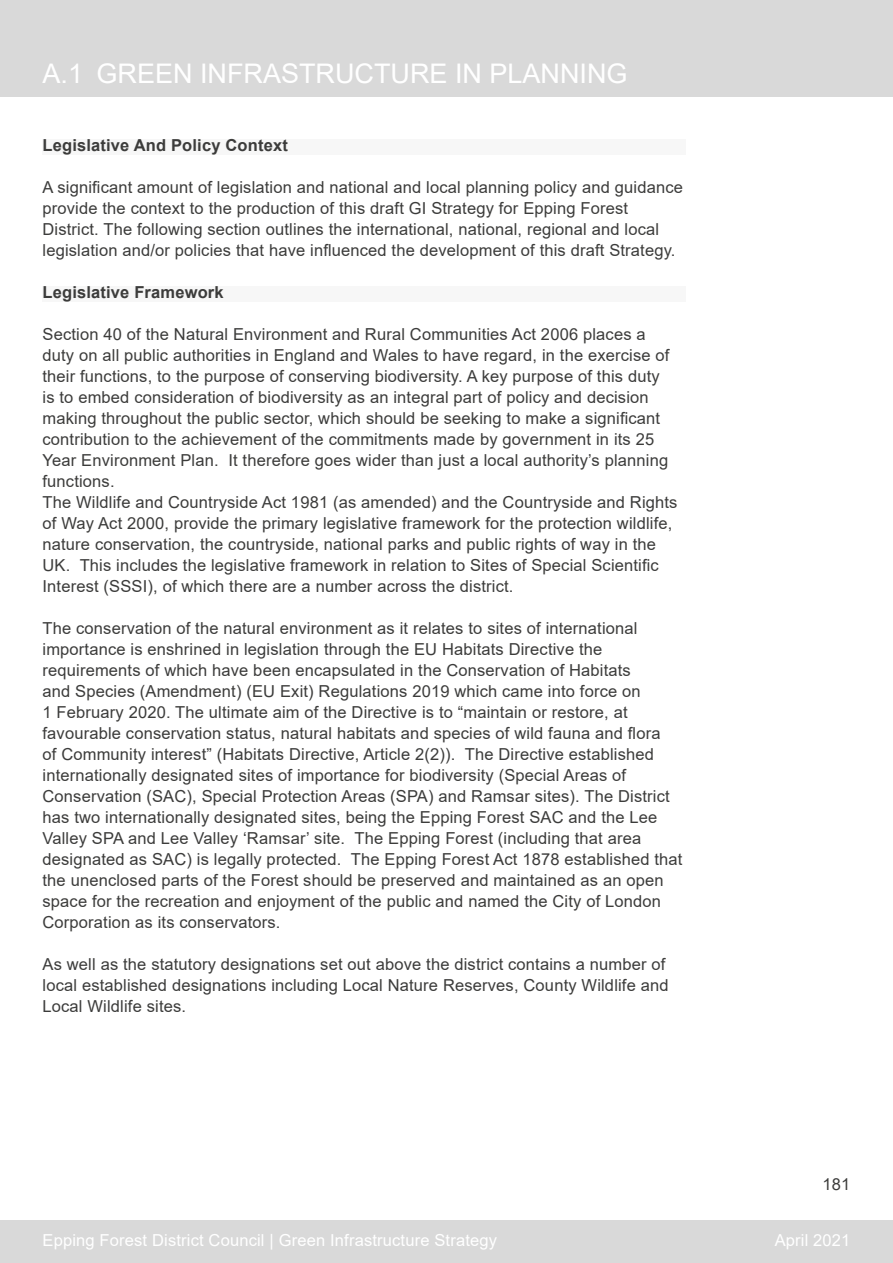
<style>
.page{position:relative;width:893px;height:1263px;background:#fff}
.page>*{position:absolute;margin:0;border:0;box-sizing:border-box;transform-origin:0 0}
.t1{font:27px "Arial";color:#fff}
.t2{font:16.5px/21px "Arial";letter-spacing:.01em;color:#3c3c3b}
.t3{font:16.5px "Arial";letter-spacing:.01em;color:#fff}
.t4{font:700 16.5px "Arial";letter-spacing:.01em;color:#3c3c3b}
</style>
<div class="page">
<div style="left:0;top:0;width:893px;height:97px;background:#d9d9d9"></div>
<div style="left:0;top:1220px;width:893px;height:43px;background:#d9d9d9"></div>
<div style="left:43px;top:139px;width:643px;height:15px;background:#f7f7f7"></div>
<div style="left:43px;top:286px;width:643px;height:15px;background:#f7f7f7"></div>
<p class="t1" style="left:43px;top:55px;width:587px">A.1 GREEN INFRASTRUCTURE IN PLANNING</p>
<p class="t4" style="left:43px;top:133px;width:247px">Legislative And Policy Context</p>
<p class="t2" style="left:43px;top:177px;width:642px">A significant amount of legislation and national and local planning policy and guidance provide the context to the production of this draft GI Strategy for Epping Forest District. The following section outlines the international, national, regional and local legislation and/or policies that have influenced the development of this draft Strategy.</p>
<p class="t4" style="left:43px;top:280px;width:183px">Legislative Framework</p>
<p class="t2" style="left:43px;top:324px;width:628px">Section 40 of the Natural Environment and Rural Communities Act 2006 places a duty on all public authorities in England and Wales to have regard, in the exercise of their functions, to the purpose of conserving biodiversity. A key purpose of this duty is to embed consideration of biodiversity as an integral part of policy and decision making throughout the public sector, which should be seeking to make a significant contribution to the achievement of the commitments made by government in its 25<br>Year Environment Plan. It therefore goes wider than just a local authority’s planning functions.</p>
<p class="t2" style="left:43px;top:492px;width:636px">The Wildlife and Countryside Act 1981 (as amended) and the Countryside and Rights of Way Act 2000, provide the primary legislative framework for the protection wildlife, nature conservation, the countryside, national parks and public rights of way in the UK. This includes the legislative framework in relation to Sites of Special Scientific Interest (SSSI), of which there are a number across the district.</p>
<p class="t2" style="left:43px;top:618px;width:641px">The conservation of the natural environment as it relates to sites of international importance is enshrined in legislation through the EU Habitats Directive the requirements of which have been encapsulated in the Conservation of Habitats<br>and Species (Amendment) (EU Exit) Regulations 2019 which came into force on<br>1 February 2020. The ultimate aim of the Directive is to “maintain or restore, at favourable conservation status, natural habitats and species of wild fauna and flora<br>of Community interest” (Habitats Directive, Article 2(2)). The Directive established internationally designated sites of importance for biodiversity (Special Areas of Conservation (SAC), Special Protection Areas (SPA) and Ramsar sites). The District has two internationally designated sites, being the Epping Forest SAC and the Lee Valley SPA and Lee Valley ‘Ramsar’ site. The Epping Forest (including that area designated as SAC) is legally protected. The Epping Forest Act 1878 established that the unenclosed parts of the Forest should be preserved and maintained as an open space for the recreation and enjoyment of the public and named the City of London Corporation as its conservators.</p>
<p class="t2" style="left:43px;top:954px;width:628px">As well as the statutory designations set out above the district contains a number of local established designations including Local Nature Reserves, County Wildlife and<br>Local Wildlife sites.</p>
<p class="t2" style="left:823px;top:1173px;width:29px">181</p>
<p class="t3" style="left:43px;top:1229px;width:456px">Epping Forest District Council | Green Infrastructure Strategy</p>
<p class="t3" style="left:775px;top:1229px;width:77px">April 2021</p>
</div>
